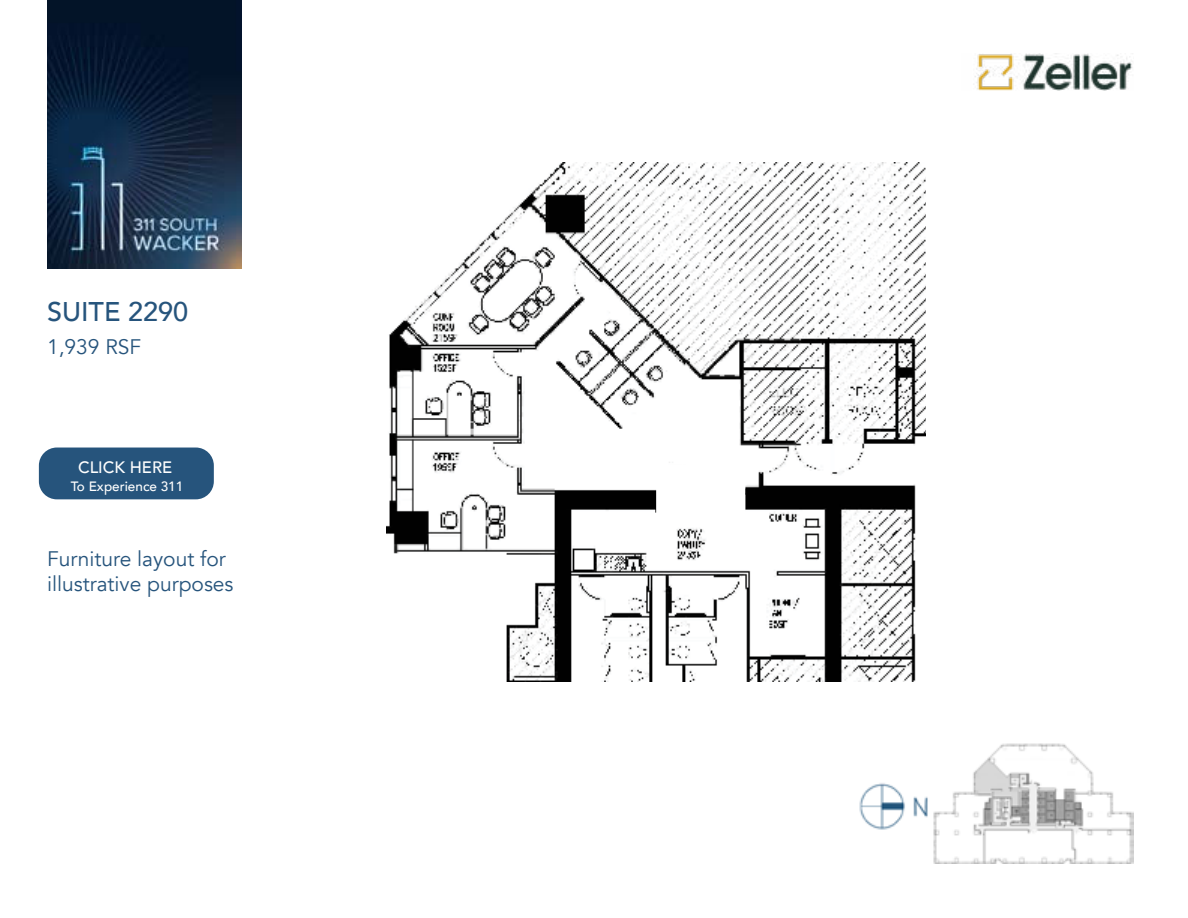
<style>
.page{position:relative;width:1188px;height:918px;background:#fff}
.page>*{position:absolute;margin:0;border:0;box-sizing:border-box;transform-origin:0 0}
.t1{font:500 27px "Avenir";color:#26547c}
.t2{font:21px/25.2px "Avenir";color:#26547c}
.t3{font:500 16.5px "Avenir";color:#fff}
.t4{font:500 13.5px "Avenir";color:#fff}
</style>
<div class="page">
<img style="left:47px;top:0;width:195px;height:269px">
<div style="left:39px;top:448px;width:175px;height:51px;background:#26547c;border-radius:18px"></div>
<img style="left:974px;top:54px;width:159px;height:37px">
<img style="left:859px;top:783px;width:69px;height:47px">
<img style="left:933px;top:743px;width:201px;height:121px">
<img style="left:387px;top:162px;width:539px;height:519px">
<div style="left:656px;top:463px;width:89px;height:59px;background:#fff"></div>
<p class="t1" style="left:47px;top:301px;width:143px">SUITE 2290</p>
<p class="t2" style="left:47px;top:336px;width:96px">1,939 RSF</p>
<p class="t3" style="left:78px;top:461px;width:96px">CLICK HERE</p>
<p class="t4" style="left:71px;top:481px;width:114px">To Experience 311</p>
<p class="t2" style="left:47px;top:548px;width:188px">Furniture layout for illustrative purposes</p>
</div>
